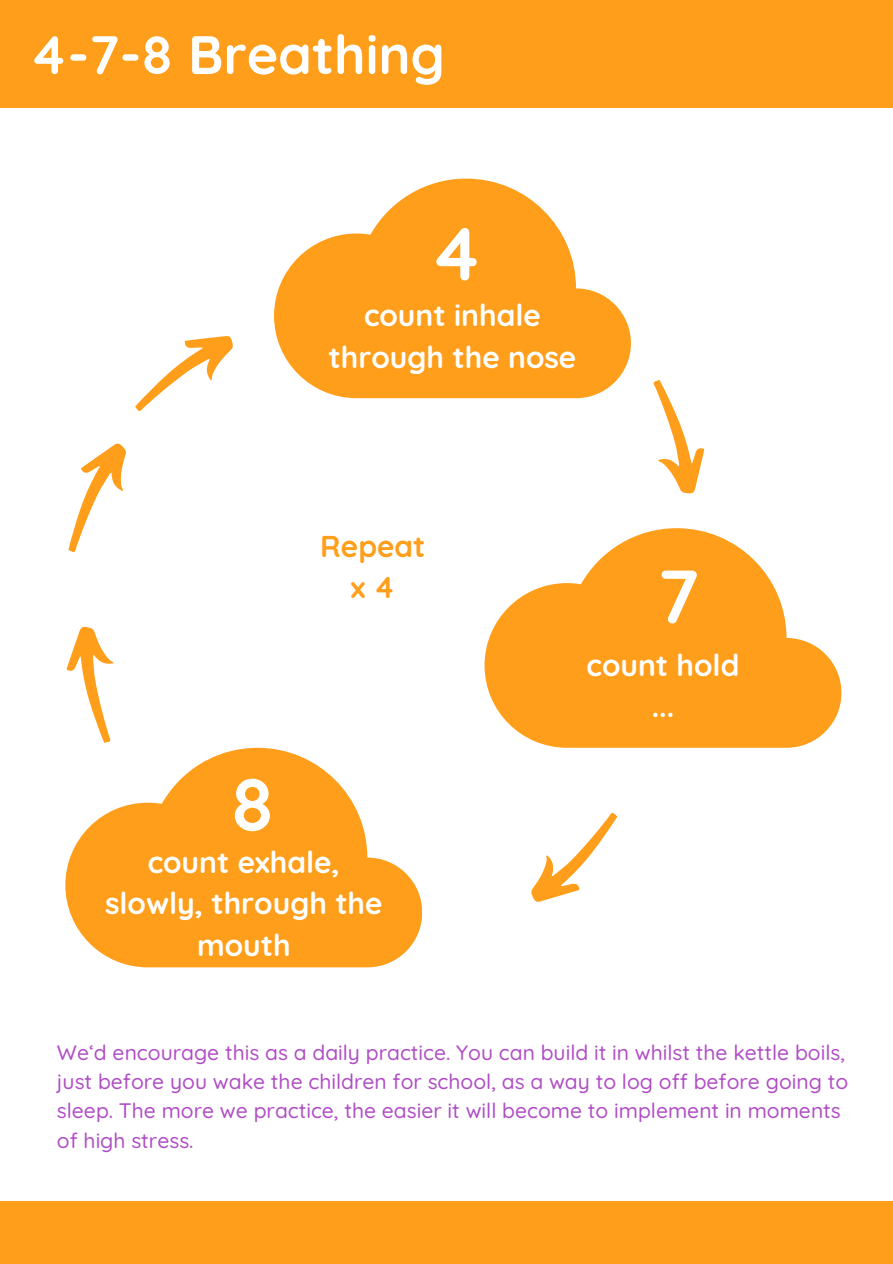
<style>
.page{position:relative;width:893px;height:1264px;background:#fff}
.page>*{position:absolute;margin:0;border:0;box-sizing:border-box;transform-origin:0 0}
.t1{font:700 75px "Quicksand";color:#fff}
.t2{font:700 54px "Quicksand";color:#fff}
.t3{font:700 30px/41.7px "Quicksand";color:#fff;text-align:center}
.t4{font:700 30px/41.7px "Quicksand";color:#ff9e1a;text-align:center}
.t5{font:500 21px/29.2px "Quicksand";color:#b04ec4}
</style>
<div class="page">
<div style="left:0;top:0;width:892px;height:107px;background:#ff9e1a"></div>
<div style="left:0;top:1201px;width:892px;height:62px;background:#ff9e1a"></div>
<svg style="left:274px;top:179px;width:356px;height:219px;fill:#ff9e1a"></svg>
<svg style="left:484px;top:528px;width:357px;height:219px;fill:#ff9e1a"></svg>
<svg style="left:65px;top:747px;width:357px;height:220px;fill:#ff9e1a"></svg>
<svg style="left:653px;top:380px;width:52px;height:114px"></svg>
<svg style="left:531px;top:812px;width:87px;height:90px"></svg>
<svg style="left:66px;top:627px;width:48px;height:116px"></svg>
<svg style="left:68px;top:336px;width:165px;height:216px"></svg>
<h1 class="t2" style="left:29px;top:20px;width:417px">4-7-8 Breathing</h1>
<p class="t1" style="left:429px;top:205px;width:55px">4</p>
<p class="t3" style="left:328px;top:294px;width:249px">count inhale through the nose</p>
<h2 class="t4" style="left:320px;top:524px;width:107px">Repeat x 4</h2>
<p class="t1" style="left:230px;top:756px;width:46px">8</p>
<p class="t3" style="left:105px;top:840px;width:279px">count exhale, slowly, through the mouth</p>
<h2 class="t1" style="left:657px;top:548px;width:44px">7</h2>
<p class="t3" style="left:586px;top:643px;width:154px">count hold ...</p>
<p class="t5" style="left:57px;top:1037px;width:792px">We‘d encourage this as a daily practice. You can build it in whilst the kettle boils, just before you wake the children for school, as a way to log off before going to sleep. The more we practice, the easier it will become to implement in moments of high stress.</p>
</div>
